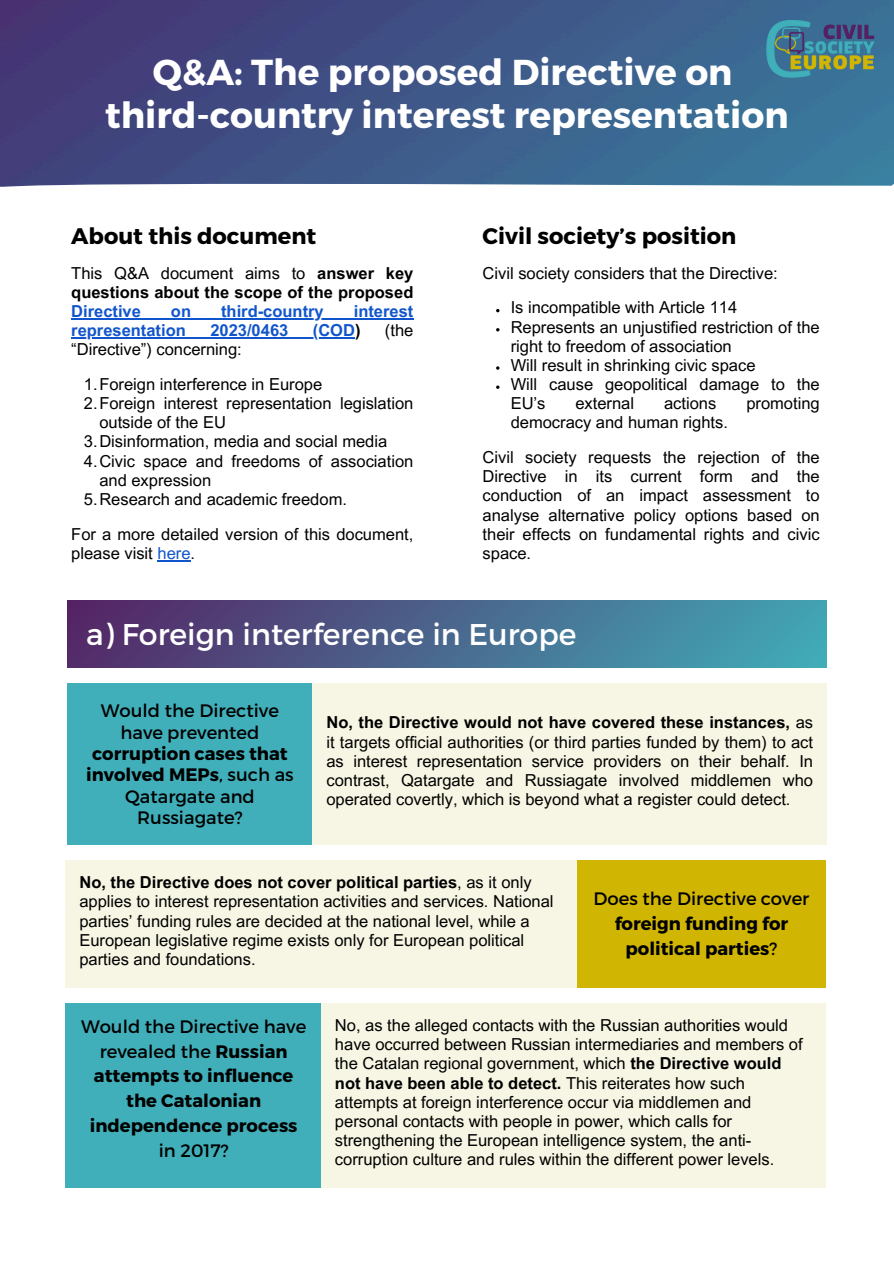
<style>
.page{position:relative;width:894px;height:1264px;background:#fff}
.page>*{position:absolute;margin:0;border:0;box-sizing:border-box;transform-origin:0 0}
.t1{font:700 36px/43.8px "Montserrat";color:#fff;text-align:center}
.t2{font:30px "Montserrat";color:#fff}
.t3{font:700 22.5px "Montserrat";color:#000}
.t4{font:700 18px/24.8px "Montserrat";color:#000;text-align:center}
.t5{font:18px/21.3px "Montserrat";color:#000;text-align:center}
.t6{font:16.5px/19.2px "Arial MT Pro";color:#000}
.t7{font:700 16.5px/19.2px "Arial MT Pro";color:#000}
.t8{font:700 16.5px "Arial MT Pro";color:#15c}
.s1{font-weight:400}
.s2{color:#000}
.s3{color:#15c}
.s4{font-weight:700}
</style>
<div class="page">
<img style="left:11px;top:0;width:882px;height:186px">
<div style="left:67px;top:600px;width:759px;height:67px;background:linear-gradient(to right,#542666,#41a8b6)"></div>
<div style="left:67px;top:683px;width:246px;height:161px;background:#40afba"></div>
<div style="left:312px;top:683px;width:514px;height:161px;background:#f7f5e3"></div>
<div style="left:66px;top:860px;width:511px;height:127px;background:#f7f5e3"></div>
<div style="left:577px;top:860px;width:248px;height:127px;background:#d0b503"></div>
<div style="left:66px;top:1003px;width:255px;height:184px;background:#40afba"></div>
<div style="left:321px;top:1003px;width:504px;height:184px;background:#f7f5e3"></div>
<hr style="left:71px;top:318px;width:342px;height:1px;background:#15c">
<hr style="left:71px;top:337px;width:284px;height:1px;background:#15c">
<hr style="left:157px;top:560px;width:33px;height:1px;background:#15c">
<svg style="left:496px;top:366px;width:3px;height:4px"></svg>
<svg style="left:496px;top:385px;width:3px;height:4px"></svg>
<img style="left:764px;top:9px;width:110px;height:73px">
<p class="t1" style="left:105px;top:48px;width:684px">Q&amp;A: The proposed Directive on third-country interest representation</p>
<p class="t3" style="left:71px;top:221px;width:246px">About this document</p>
<p class="t3" style="left:482px;top:221px;width:255px">Civil society’s position</p>
<p class="t7" style="left:71px;top:265px;width:343px"><span class="s1">This Q&amp;A document aims to</span> answer key questions about the scope of the proposed</p>
<p class="t8" style="left:71px;top:305px;width:71px">Directive</p>
<p class="t8" style="left:171px;top:305px;width:22px">on</p>
<p class="t8" style="left:221px;top:305px;width:104px">third-country</p>
<p class="t8" style="left:354px;top:305px;width:61px">interest</p>
<p class="t8" style="left:71px;top:324px;width:116px">representation</p>
<p class="t8" style="left:210px;top:324px;width:79px">2023/0463</p>
<p class="t8" style="left:313px;top:324px;width:49px">(COD<span class="s2">)</span></p>
<p class="t6" style="left:385px;top:322px;width:30px">(the</p>
<p class="t6" style="left:84px;top:334px;width:240px;line-height:34.8px;text-indent:-13px">“Directive”) concerning:<br>1.Foreign interference in Europe</p>
<h2 class="t6" style="left:99px;top:396px;width:315px;text-indent:-15px">2.Foreign interest representation legislation outside of the EU</h2>
<p class="t6" style="left:84px;top:434px;width:305px">3.Disinformation, media and social media</p>
<p class="t6" style="left:99px;top:453px;width:315px;text-indent:-15px">4.Civic space and freedoms of association and expression</p>
<p class="t6" style="left:84px;top:491px;width:264px">5.Research and academic freedom.</p>
<p class="t6" style="left:71px;top:526px;width:343px">For a more detailed version of this document, please visit <span class="s3">here</span>.</p>
<p class="t6" style="left:482px;top:265px;width:297px">Civil society considers that the Directive:</p>
<p class="t6" style="left:510px;top:300px;width:228px">Is incompatible with Article 114</p>
<p class="t6" style="left:510px;top:319px;width:310px">Represents an unjustified restriction of the right to freedom of association</p>
<p class="t6" style="left:510px;top:357px;width:246px">Will result in shrinking civic space</p>
<p class="t6" style="left:510px;top:376px;width:310px">Will cause geopolitical damage to the<br>EU’s</p>
<p class="t6" style="left:575px;top:396px;width:60px">external</p>
<p class="t6" style="left:664px;top:396px;width:54px">actions</p>
<p class="t6" style="left:746px;top:396px;width:75px">promoting</p>
<p class="t6" style="left:510px;top:415px;width:219px">democracy and human rights.</p>
<p class="t6" style="left:482px;top:450px;width:338px;text-align:justify">Civil society requests the rejection of the Directive in its current form and the conduction of an impact assessment to analyse alternative policy options based on their effects on fundamental rights and civic space.</p>
<p class="t2" style="left:86px;top:615px;width:491px">a) Foreign interference in Europe</p>
<h1 class="t5" style="left:86px;top:699px;width:209px">Would the Directive have prevented <span class="s4">corruption cases that involved MEPs</span>, such as<br>Qatargate and<br>Russiagate?</h1>
<h2 class="t6" style="left:326px;top:715px;width:488px;text-align:justify"><span class="s4">No, the Directive would not have covered these instances,</span> as it targets official authorities (or third parties funded by them) to act as interest representation service providers on their behalf. In contrast, Qatargate and Russiagate involved middlemen who operated covertly, which is beyond what a register could detect.</h2>
<p class="t6" style="left:79px;top:874px;width:475px"><span class="s4">No, the Directive does not cover political parties</span>, as it only applies to interest representation activities and services. National parties’ funding rules are decided at the national level, while a European legislative regime exists only for European political parties and foundations.</p>
<p class="t4" style="left:593px;top:885px;width:217px"><span class="s1">Does the Directive cover </span>foreign funding for political parties<span class="s1">?</span></p>
<p class="t4" style="left:81px;top:1013px;width:227px"><span class="s1">Would the Directive have revealed the</span> Russian attempts to influence the Catalonian independence process <span class="s1">in 2017?</span></p>
<p class="t6" style="left:335px;top:1017px;width:469px">No, as the alleged contacts with the Russian authorities would have occurred between Russian intermediaries and members of the Catalan regional government, which <span class="s4">the Directive would not have been able to detect.</span> This reiterates how such attempts at foreign interference occur via middlemen and personal contacts with people in power, which calls for strengthening the European intelligence system, the anti&shy;corruption culture and rules within the different power levels.</p>
</div>
